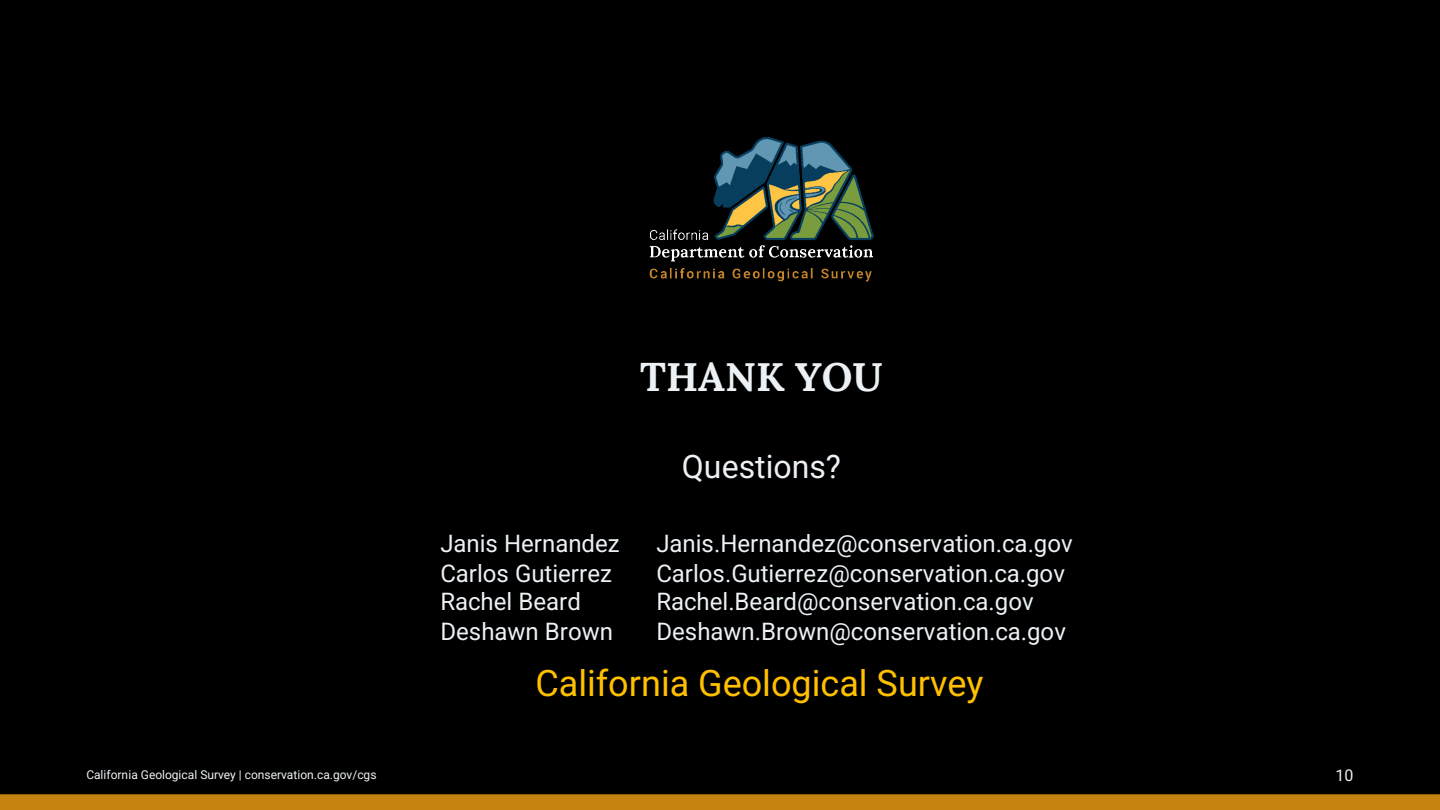
<style>
.page{position:relative;width:1440px;height:810px;background:#000}
.page>*{position:absolute;margin:0;border:0;box-sizing:border-box;transform-origin:0 0}
.t1{font:700 40px "Lora";color:#ebf1f5}
.t2{font:36px "Roboto";color:#ffc000}
.t3{font:32px "Roboto";color:#ebf1f5}
.t4{font:24px "Roboto";color:#ebf1f5}
.t5{font:16px "Roboto";color:#ebf1f5}
.t6{font:12px "Roboto";color:#ebf1f5}
</style>
<div class="page">
<div style="left:0;top:794px;width:1440px;height:16px;background:#c4820e"></div>
<img style="left:650px;top:138px;width:223px;height:144px">
<h1 class="t1" style="left:640px;top:351px;width:244px">THANK YOU</h1>
<h3 class="t3" style="left:682px;top:448px;width:161px">Questions?</h3>
<p class="t4" style="left:440px;top:530px;width:181px">Janis Hernandez</p>
<p class="t4" style="left:656px;top:530px;width:418px">Janis.Hernandez@conservation.ca.gov</p>
<p class="t4" style="left:440px;top:560px;width:173px">Carlos Gutierrez</p>
<p class="t4" style="left:656px;top:560px;width:410px">Carlos.Gutierrez@conservation.ca.gov</p>
<p class="t4" style="left:440px;top:588px;width:142px">Rachel Beard</p>
<p class="t4" style="left:656px;top:588px;width:379px">Rachel.Beard@conservation.ca.gov</p>
<p class="t4" style="left:440px;top:618px;width:174px">Deshawn Brown</p>
<p class="t4" style="left:656px;top:618px;width:411px">Deshawn.Brown@conservation.ca.gov</p>
<h2 class="t2" style="left:535px;top:663px;width:450px">California Geological Survey</h2>
<p class="t6" style="left:86px;top:768px;width:292px">California Geological Survey | conservation.ca.gov/cgs</p>
<p class="t5" style="left:1335px;top:767px;width:19px">10</p>
</div>
